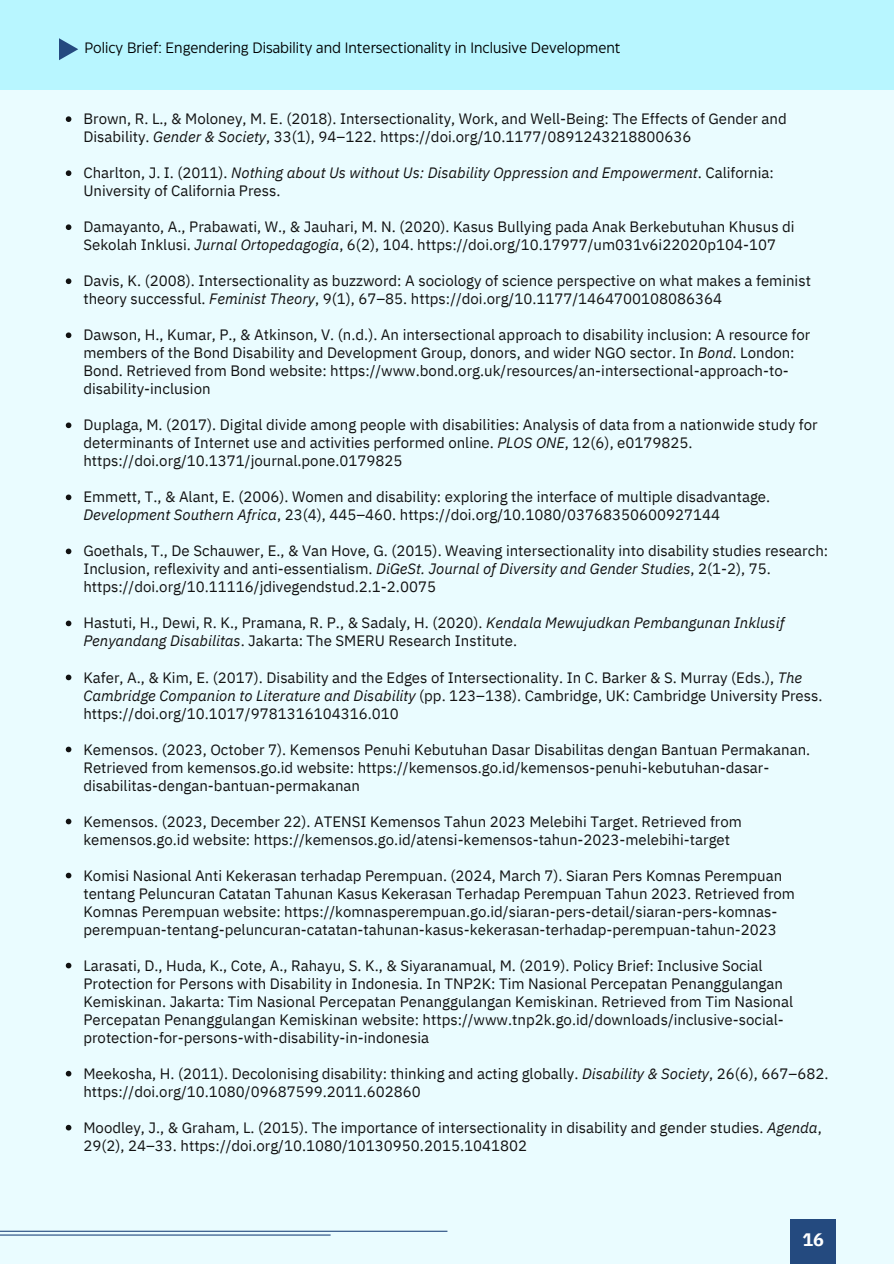
<style>
.page{position:relative;width:894px;height:1264px;background:#fff}
.page>*{position:absolute;margin:0;border:0;box-sizing:border-box;transform-origin:0 0}
.t1{font:700 18px "IBM Plex Sans";color:#fff}
.t2{font:15px/18px "IBM Plex Sans";color:#121212}
.t3{font:15px "Eastman Grotesque";color:#000}
.s1{font-style:italic}
</style>
<div class="page">
<div style="left:0;top:0;width:893px;height:1263px;background:#eafcff"></div>
<div style="left:0;top:0;width:893px;height:89px;background:#b8f6ff"></div>
<svg style="left:59px;top:38px;width:19px;height:22px"></svg>
<div style="left:790px;top:1219px;width:45px;height:44px;background:#244a7f"></div>
<hr style="left:0;top:1230px;width:447px;height:1px;background:#244a7f">
<hr style="left:0;top:1234px;width:330px;height:1px;background:#244a7f">
<svg style="left:66px;top:116px;width:5px;height:6px"></svg>
<svg style="left:66px;top:170px;width:5px;height:6px"></svg>
<svg style="left:66px;top:224px;width:5px;height:6px"></svg>
<svg style="left:66px;top:278px;width:5px;height:6px"></svg>
<svg style="left:66px;top:332px;width:5px;height:6px"></svg>
<svg style="left:66px;top:422px;width:5px;height:6px"></svg>
<svg style="left:66px;top:494px;width:5px;height:6px"></svg>
<svg style="left:66px;top:548px;width:5px;height:6px"></svg>
<svg style="left:66px;top:620px;width:5px;height:6px"></svg>
<svg style="left:66px;top:674px;width:5px;height:6px"></svg>
<svg style="left:66px;top:746px;width:5px;height:6px"></svg>
<svg style="left:66px;top:818px;width:5px;height:6px"></svg>
<svg style="left:66px;top:872px;width:5px;height:6px"></svg>
<svg style="left:66px;top:962px;width:5px;height:6px"></svg>
<svg style="left:66px;top:1070px;width:5px;height:6px"></svg>
<svg style="left:66px;top:1124px;width:5px;height:6px"></svg>
<p class="t3" style="left:84px;top:42px;width:537px">Policy Brief: Engendering Disability and Intersectionality in Inclusive Development</p>
<p class="t2" style="left:83px;top:110px;width:704px">Brown, R. L., &amp; Moloney, M. E. (2018). Intersectionality, Work, and Well-Being: The Effects of Gender and<br>Disability. <span class="s1">Gender &amp; Society</span>, 33(1), 94–122. https://doi.org/10.1177/0891243218800636</p>
<p class="t2" style="left:83px;top:164px;width:691px">Charlton, J. I. (2011). <span class="s1">Nothing about Us without Us: Disability Oppression and Empowerment</span>. California:<br>University of California Press.</p>
<p class="t2" style="left:83px;top:218px;width:712px">Damayanto, A., Prabawati, W., &amp; Jauhari, M. N. (2020). Kasus Bullying pada Anak Berkebutuhan Khusus di<br>Sekolah Inklusi. <span class="s1">Jurnal Ortopedagogia</span>, 6(2), 104. https://doi.org/10.17977/um031v6i22020p104-107</p>
<p class="t2" style="left:83px;top:272px;width:728px">Davis, K. (2008). Intersectionality as buzzword: A sociology of science perspective on what makes a feminist theory successful. <span class="s1">Feminist Theory</span>, 9(1), 67–85. https://doi.org/10.1177/1464700108086364</p>
<p class="t2" style="left:83px;top:326px;width:728px">Dawson, H., Kumar, P., &amp; Atkinson, V. (n.d.). An intersectional approach to disability inclusion: A resource for members of the Bond Disability and Development Group, donors, and wider NGO sector. In <span class="s1">Bond</span>. London:<br>Bond. Retrieved from Bond website: https://www.bond.org.uk/resources/an-intersectional-approach-to&shy;disability-inclusion</p>
<p class="t2" style="left:83px;top:416px;width:735px">Duplaga, M. (2017). Digital divide among people with disabilities: Analysis of data from a nationwide study for determinants of Internet use and activities performed online. <span class="s1">PLOS ONE</span>, 12(6), e0179825. https://doi.org/10.1371/journal.pone.0179825</p>
<p class="t2" style="left:83px;top:488px;width:688px">Emmett, T., &amp; Alant, E. (2006). Women and disability: exploring the interface of multiple disadvantage.<br><span class="s1">Development Southern Africa</span>, 23(4), 445–460. https://doi.org/10.1080/03768350600927144</p>
<p class="t2" style="left:83px;top:542px;width:746px">Goethals, T., De Schauwer, E., &amp; Van Hove, G. (2015). Weaving intersectionality into disability studies research:<br>Inclusion, reflexivity and anti-essentialism. <span class="s1">DiGeSt. Journal of Diversity and Gender Studies</span>, 2(1-2), 75. https://doi.org/10.11116/jdivegendstud.2.1-2.0075</p>
<p class="t2" style="left:83px;top:614px;width:702px">Hastuti, H., Dewi, R. K., Pramana, R. P., &amp; Sadaly, H. (2020). <span class="s1">Kendala Mewujudkan Pembangunan Inklusif<br>Penyandang Disabilitas</span>. Jakarta: The SMERU Research Institute.</p>
<p class="t2" style="left:83px;top:668px;width:740px">Kafer, A., &amp; Kim, E. (2017). Disability and the Edges of Intersectionality. In C. Barker &amp; S. Murray (Eds.), <span class="s1">The<br>Cambridge Companion to Literature and Disability</span> (pp. 123–138). Cambridge, UK: Cambridge University Press. https://doi.org/10.1017/9781316104316.010</p>
<p class="t2" style="left:83px;top:740px;width:728px">Kemensos. (2023, October 7). Kemensos Penuhi Kebutuhan Dasar Disabilitas dengan Bantuan Permakanan.<br>Retrieved from kemensos.go.id website: https://kemensos.go.id/kemensos-penuhi-kebutuhan-dasar&shy;disabilitas-dengan-bantuan-permakanan</p>
<p class="t2" style="left:83px;top:812px;width:660px">Kemensos. (2023, December 22). ATENSI Kemensos Tahun 2023 Melebihi Target. Retrieved from kemensos.go.id website: https://kemensos.go.id/atensi-kemensos-tahun-2023-melebihi-target</p>
<p class="t2" style="left:83px;top:866px;width:713px">Komisi Nasional Anti Kekerasan terhadap Perempuan. (2024, March 7). Siaran Pers Komnas Perempuan tentang Peluncuran Catatan Tahunan Kasus Kekerasan Terhadap Perempuan Tahun 2023. Retrieved from Komnas Perempuan website: https://komnasperempuan.go.id/siaran-pers-detail/siaran-pers-komnas&shy;perempuan-tentang-peluncuran-catatan-tahunan-kasus-kekerasan-terhadap-perempuan-tahun-2023</p>
<p class="t2" style="left:83px;top:956px;width:711px">Larasati, D., Huda, K., Cote, A., Rahayu, S. K., &amp; Siyaranamual, M. (2019). Policy Brief: Inclusive Social Protection for Persons with Disability in Indonesia. In TNP2K: Tim Nasional Percepatan Penanggulangan Kemiskinan. Jakarta: Tim Nasional Percepatan Penanggulangan Kemiskinan. Retrieved from Tim Nasional Percepatan Penanggulangan Kemiskinan website: https://www.tnp2k.go.id/downloads/inclusive-social&shy;protection-for-persons-with-disability-in-indonesia</p>
<p class="t2" style="left:83px;top:1064px;width:746px">Meekosha, H. (2011). Decolonising disability: thinking and acting globally. <span class="s1">Disability &amp; Society</span>, 26(6), 667–682. https://doi.org/10.1080/09687599.2011.602860</p>
<p class="t2" style="left:83px;top:1118px;width:739px">Moodley, J., &amp; Graham, L. (2015). The importance of intersectionality in disability and gender studies. <span class="s1">Agenda</span>,<br>29(2), 24–33. https://doi.org/10.1080/10130950.2015.1041802</p>
<p class="t1" style="left:802px;top:1227px;width:23px">16</p>
</div>
